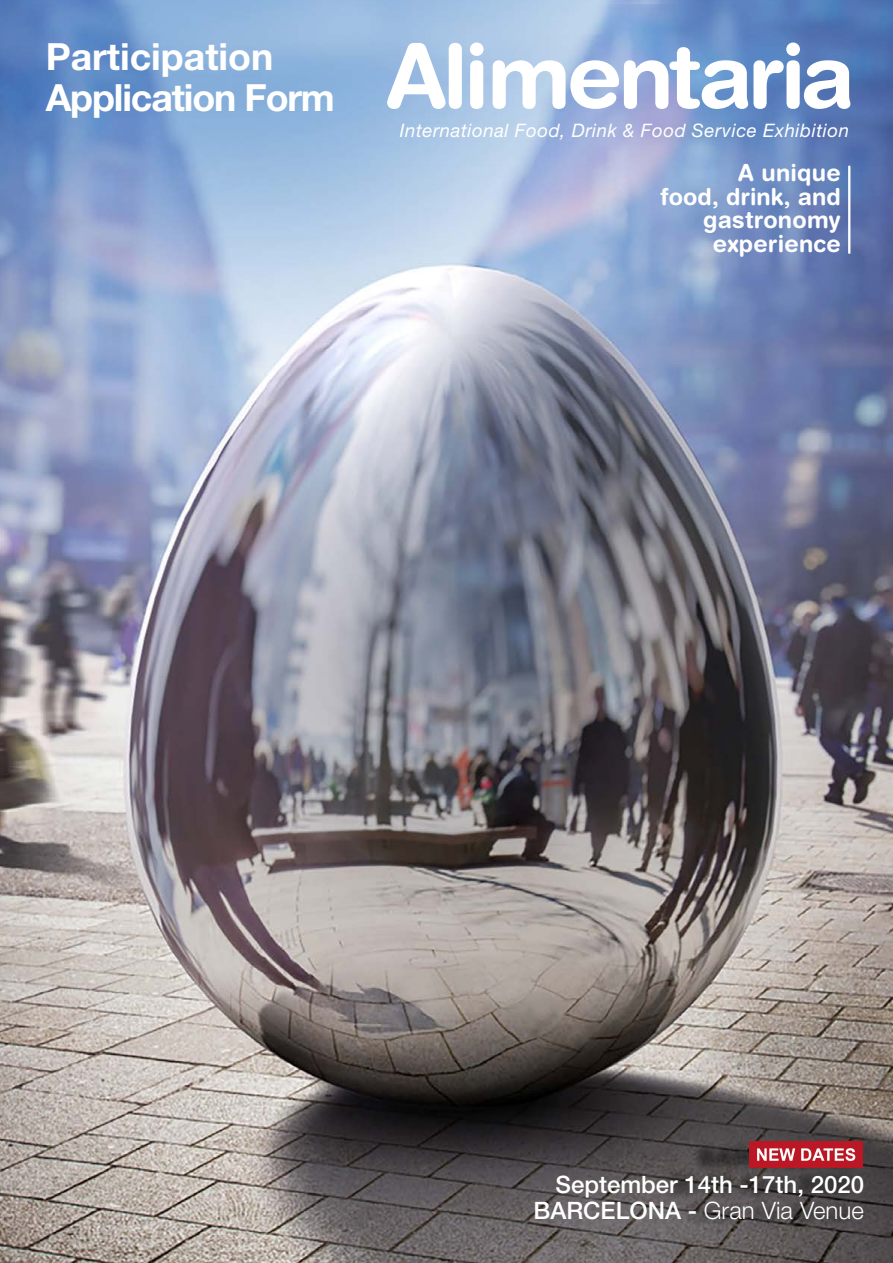
<style>
.page{position:relative;width:893px;height:1263px;background:#fff}
.page>*{position:absolute;margin:0;border:0;box-sizing:border-box;transform-origin:0 0}
.t1{font:700 37.5px/40.5px "Helvetica Neue LT Std";letter-spacing:-.03em;color:#fff}
.t2{font:500 24px/26.7px "Helvetica Neue LT Std";color:#fff;text-align:right}
.t3{font:700 23.4px/23.9px "Helvetica Rounded";letter-spacing:.01em;color:#fff;text-align:right}
.t4{font:italic 18.6px "Helvetica Neue LT Std";letter-spacing:.03em;color:#fff}
.s1{font-weight:300}
</style>
<div class="page">
<img style="left:0;top:0;width:893px;height:1263px">
<hr style="left:848px;top:167px;width:2px;height:86px;background:#fff">
<svg style="left:387px;top:43px;width:463px;height:66px"></svg>
<div style="left:663px;top:1140px;width:195px;height:88px;background:#000;opacity:.75"></div>
<img style="left:750px;top:1141px;width:112px;height:26px">
<h1 class="t1" style="left:46px;top:36px;width:291px">Participation<br>Application Form</h1>
<p class="t4" style="left:400px;top:119px;width:451px">International Food, Drink &amp; Food Service Exhibition</p>
<p class="t3" style="left:660px;top:160px;width:182px">A unique<br>food, drink, and gastronomy experience</p>
<p class="t2" style="left:533px;top:1171px;width:332px">September 14th -17th, 2020<br>BARCELONA - <span class="s1">Gran Via Venue</span></p>
</div>
